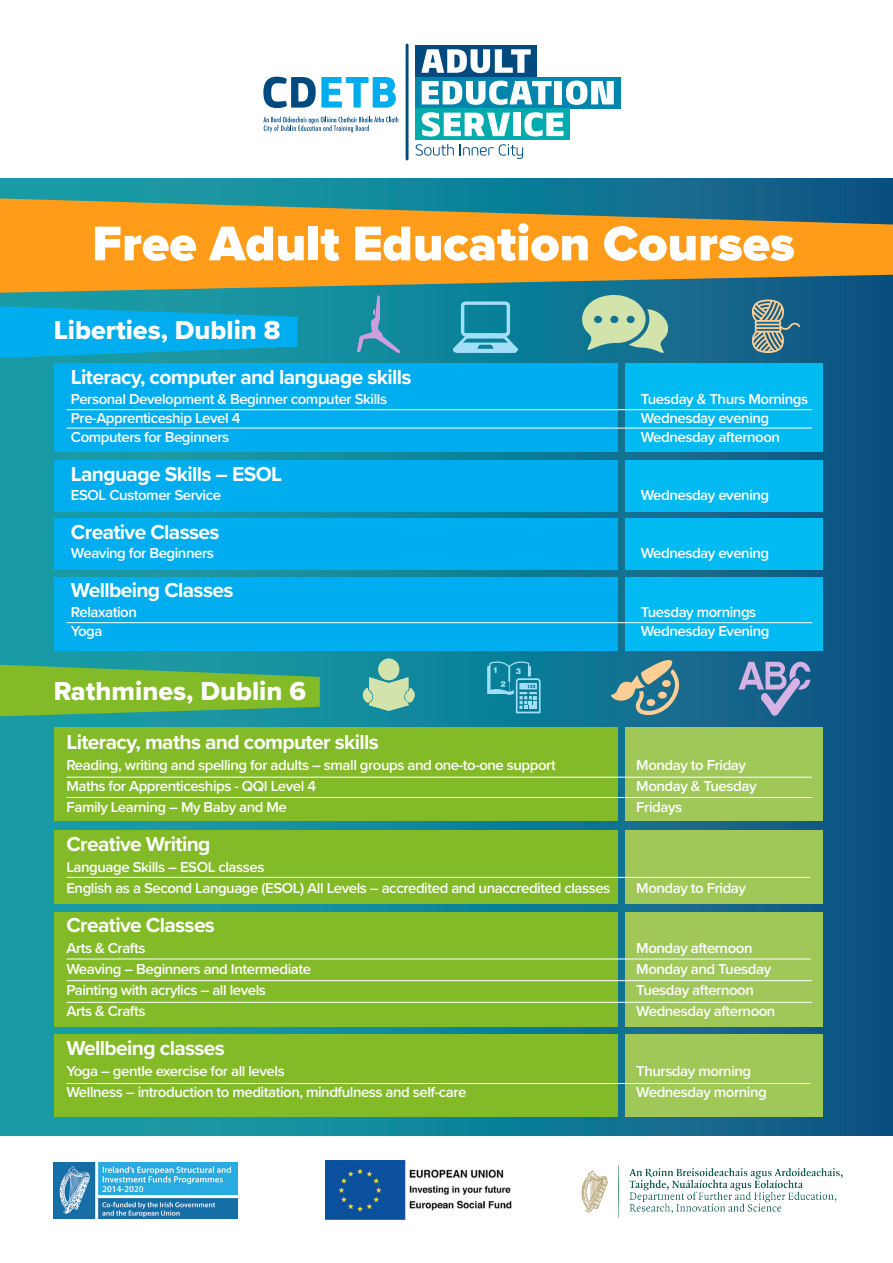
<style>
.page{position:relative;width:893px;height:1263px;background:#fff}
.page>*{position:absolute;margin:0;border:0;box-sizing:border-box;transform-origin:0 0}
.t1{font:900 50.55px "Proxima Nova";color:#fff}
.t2{font:27px "Proxima Nova Extrabld";color:#fff}
.t3{font:700 21px "Proxima Nova";letter-spacing:-.03em;color:#fff}
.t4{font:600 15px "Proxima Nova";letter-spacing:-.03em;color:#fff}
</style>
<div class="page">
<div style="left:0;top:179px;width:893px;height:956px;background:linear-gradient(to right,#1aa7aa,#0f5a85)"></div>
<svg style="left:0;top:198px;width:893px;height:95px;background:#c69237"></svg>
<img style="left:581px;top:1164px;width:262px;height:54px">
<img style="left:325px;top:1160px;width:187px;height:59px">
<img style="left:54px;top:1162px;width:183px;height:57px">
<svg style="left:263px;top:77px;width:133px;height:31px"></svg>
<svg style="left:263px;top:115px;width:135px;height:17px"></svg>
<svg style="left:416px;top:144px;width:38px;height:12px"></svg>
<svg style="left:460px;top:144px;width:63px;height:15px"></svg>
<div style="left:415px;top:45px;width:121px;height:32px;background:#004a7f"></div>
<svg style="left:421px;top:49px;width:110px;height:24px"></svg>
<div style="left:415px;top:77px;width:206px;height:32px;background:#0086ad"></div>
<svg style="left:422px;top:81px;width:130px;height:24px"></svg>
<div style="left:555px;top:81px;width:7px;height:23px;background:#fff"></div>
<svg style="left:566px;top:81px;width:48px;height:24px"></svg>
<div style="left:415px;top:109px;width:155px;height:31px;background:#00aaad"></div>
<svg style="left:422px;top:112px;width:88px;height:25px"></svg>
<div style="left:513px;top:113px;width:7px;height:23px;background:#fff"></div>
<svg style="left:524px;top:112px;width:40px;height:25px"></svg>
<hr style="left:406px;top:45px;width:2px;height:114px;background:#004a7f">
<svg style="left:0;top:306px;width:298px;height:52px;background:#05a8de"></svg>
<svg style="left:0;top:665px;width:320px;height:51px;background:#6db33f"></svg>
<svg style="left:487px;top:661px;width:54px;height:52px;background:#349ab3"></svg>
<svg style="left:738px;top:661px;width:72px;height:56px;background:#577ca8"></svg>
<svg style="left:363px;top:659px;width:52px;height:52px;background:#83bea5"></svg>
<svg style="left:610px;top:660px;width:71px;height:56px;background:#608d91"></svg>
<div style="left:54px;top:363px;width:563px;height:89px;background:#00aeef"></div>
<div style="left:625px;top:363px;width:197px;height:89px;background:#00baf1"></div>
<div style="left:54px;top:460px;width:563px;height:51px;background:#00aeef"></div>
<div style="left:625px;top:460px;width:197px;height:51px;background:#00baf1"></div>
<div style="left:54px;top:519px;width:563px;height:51px;background:#00aeef"></div>
<div style="left:625px;top:519px;width:197px;height:51px;background:#00baf1"></div>
<div style="left:54px;top:577px;width:563px;height:74px;background:#00aeef"></div>
<div style="left:625px;top:577px;width:197px;height:74px;background:#00baf1"></div>
<div style="left:54px;top:727px;width:563px;height:94px;background:#82bb27"></div>
<div style="left:625px;top:727px;width:197px;height:94px;background:#9fc859"></div>
<div style="left:54px;top:830px;width:563px;height:73px;background:#82bb27"></div>
<div style="left:625px;top:830px;width:197px;height:73px;background:#9fc859"></div>
<div style="left:54px;top:912px;width:563px;height:114px;background:#82bb27"></div>
<div style="left:625px;top:912px;width:197px;height:114px;background:#9fc859"></div>
<div style="left:54px;top:1034px;width:563px;height:83px;background:#82bb27"></div>
<div style="left:625px;top:1034px;width:197px;height:83px;background:#9fc859"></div>
<hr style="left:66px;top:409px;width:746px;height:1px;background:#fff">
<hr style="left:66px;top:428px;width:746px;height:1px;background:#fff">
<hr style="left:66px;top:622px;width:746px;height:1px;background:#fff">
<hr style="left:66px;top:777px;width:746px;height:1px;background:#fff">
<hr style="left:66px;top:797px;width:746px;height:1px;background:#fff">
<hr style="left:66px;top:877px;width:744px;height:1px;background:#fff">
<hr style="left:66px;top:959px;width:744px;height:1px;background:#fff">
<hr style="left:66px;top:980px;width:746px;height:1px;background:#fff">
<hr style="left:66px;top:1002px;width:746px;height:1px;background:#fff">
<hr style="left:66px;top:1083px;width:744px;height:1px;background:#fff">
<svg style="left:580px;top:294px;width:89px;height:59px;background:#86b6a1"></svg>
<svg style="left:452px;top:301px;width:67px;height:52px;background:#3da0b9"></svg>
<svg style="left:357px;top:296px;width:43px;height:57px;background:#358ea9"></svg>
<svg style="left:751px;top:299px;width:49px;height:54px;background:#63848b"></svg>
<p class="t1" style="left:92px;top:206px;width:704px">Free Adult Education Courses</p>
<p class="t2" style="left:54px;top:310px;width:228px">Liberties, Dublin 8</p>
<p class="t3" style="left:71px;top:362px;width:342px">Literacy, computer and language skills</p>
<p class="t4" style="left:71px;top:387px;width:318px">Personal Development &amp; Beginner computer Skills</p>
<p class="t4" style="left:641px;top:387px;width:169px">Tuesday &amp; Thurs Mornings</p>
<p class="t4" style="left:71px;top:407px;width:171px">Pre-Apprenticeship Level 4</p>
<p class="t4" style="left:641px;top:407px;width:130px">Wednesday evening</p>
<p class="t4" style="left:71px;top:426px;width:160px">Computers for Beginners</p>
<p class="t4" style="left:641px;top:426px;width:141px">Wednesday afternoon</p>
<p class="t3" style="left:71px;top:458px;width:213px">Language Skills – ESOL</p>
<p class="t4" style="left:71px;top:484px;width:152px">ESOL Customer Service</p>
<p class="t4" style="left:641px;top:484px;width:130px">Wednesday evening</p>
<p class="t3" style="left:71px;top:516px;width:150px">Creative Classes</p>
<p class="t4" style="left:71px;top:542px;width:144px">Weaving for Beginners</p>
<p class="t4" style="left:641px;top:542px;width:130px">Wednesday evening</p>
<p class="t3" style="left:71px;top:574px;width:164px">Wellbeing Classes</p>
<p class="t4" style="left:71px;top:600px;width:67px">Relaxation</p>
<p class="t4" style="left:641px;top:600px;width:117px">Tuesday mornings</p>
<p class="t4" style="left:71px;top:620px;width:33px">Yoga</p>
<p class="t4" style="left:641px;top:620px;width:130px">Wednesday Evening</p>
<p class="t2" style="left:54px;top:671px;width:254px">Rathmines, Dublin 6</p>
<p class="t3" style="left:66px;top:726px;width:314px">Literacy, maths and computer skills</p>
<p class="t4" style="left:66px;top:753px;width:491px">Reading, writing and spelling for adults – small groups and one-to-one support</p>
<p class="t4" style="left:636px;top:753px;width:111px">Monday to Friday</p>
<p class="t4" style="left:66px;top:774px;width:251px">Maths for Apprenticeships - QQI Level 4</p>
<p class="t4" style="left:636px;top:774px;width:122px">Monday &amp; Tuesday</p>
<p class="t4" style="left:66px;top:795px;width:222px">Family Learning – My Baby and Me</p>
<p class="t4" style="left:636px;top:795px;width:47px">Fridays</p>
<p class="t3" style="left:66px;top:828px;width:146px">Creative Writing</p>
<p class="t4" style="left:66px;top:855px;width:199px">Language Skills – ESOL classes</p>
<p class="t4" style="left:66px;top:876px;width:545px">English as a Second Language (ESOL) All Levels – accredited and unaccredited classes</p>
<p class="t4" style="left:636px;top:876px;width:111px">Monday to Friday</p>
<p class="t3" style="left:66px;top:909px;width:150px">Creative Classes</p>
<p class="t4" style="left:66px;top:936px;width:81px">Arts &amp; Crafts</p>
<p class="t4" style="left:636px;top:936px;width:118px">Monday afternoon</p>
<p class="t4" style="left:66px;top:957px;width:246px">Weaving – Beginners and Intermediate</p>
<p class="t4" style="left:636px;top:957px;width:137px">Monday and Tuesday</p>
<p class="t4" style="left:66px;top:978px;width:201px">Painting with acrylics – all levels</p>
<p class="t4" style="left:636px;top:978px;width:119px">Tuesday afternoon</p>
<p class="t4" style="left:66px;top:999px;width:81px">Arts &amp; Crafts</p>
<p class="t4" style="left:636px;top:999px;width:141px">Wednesday afternoon</p>
<p class="t3" style="left:66px;top:1032px;width:160px">Wellbeing classes</p>
<p class="t4" style="left:66px;top:1059px;width:220px">Yoga – gentle exercise for all levels</p>
<p class="t4" style="left:636px;top:1059px;width:116px">Thursday morning</p>
<p class="t4" style="left:66px;top:1080px;width:402px">Wellness – introduction to meditation, mindfulness and self-care</p>
<p class="t4" style="left:636px;top:1080px;width:132px">Wednesday morning</p>
</div>
